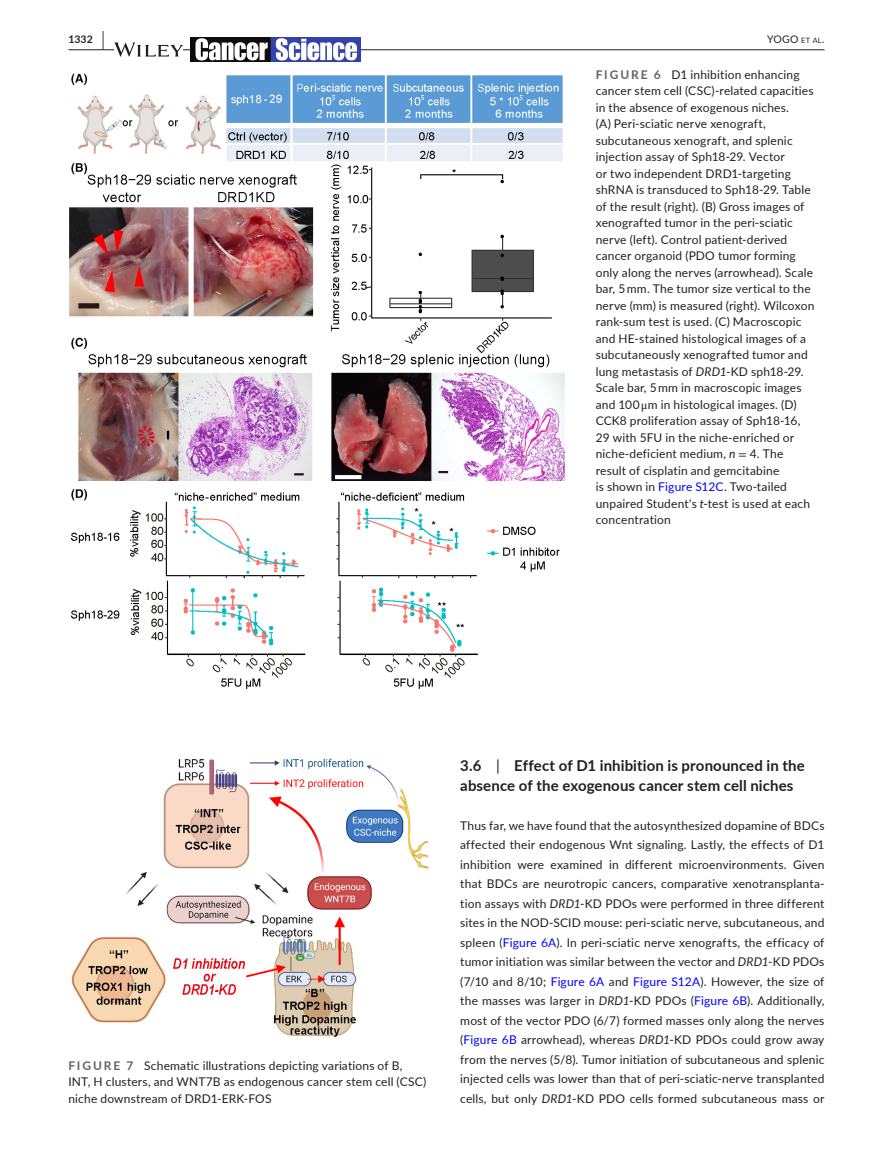
<style>
.page{position:relative;width:893px;height:1174px;background:#fff}
.page>*{position:absolute;margin:0;border:0;box-sizing:border-box;transform-origin:0 0}
.t1{font:700 15px/19.5px "Lato";letter-spacing:.005em;color:#231f20}
.t2{font:12px/16.5px "Lato";letter-spacing:.015em;color:#231f20}
.t3{font:10.5px "Lato";color:#231f20}
.t4{font:700 10.5px "Lato";color:#231f20}
.s1{font-size:19.5px}
.s2{font-size:7.35px}
.s3{font-weight:700;color:#636366}
.s4{font-style:italic}
.s5{font-family:"STIX"}
.s6{color:#00f}
.s7{font-weight:400}
</style>
<div class="page">
<hr style="left:68px;top:49px;width:756px;height:1px;background:#231f20">
<svg style="left:114px;top:42px;width:69px;height:15px"></svg>
<img style="left:191px;top:38px;width:170px;height:24px">
<img style="left:69px;top:73px;width:496px;height:616px">
<img style="left:72px;top:758px;width:357px;height:279px">
<p class="t4" style="left:68px;top:31px;width:37px">1332 <span class="s1">|</span></p>
<p class="t3" style="left:767px;top:31px;width:59px">YOGO <span class="s2">et al</span>.</p>
<p class="t2" style="left:596px;top:66px;width:220px"><span class="s3">FIGURE 6</span> D1 inhibition enhancing cancer stem cell (CSC)-related capacities in the absence of exogenous niches.<br>(A) Peri-sciatic nerve xenograft, subcutaneous xenograft, and splenic injection assay of Sph18-29. Vector<br>or two independent DRD1-targeting shRNA is transduced to Sph18-29. Table of the result (right). (B) Gross images of xenografted tumor in the peri-sciatic nerve (left). Control patient-derived cancer organoid (PDO tumor forming only along the nerves (arrowhead). Scale bar, 5 mm. The tumor size vertical to the nerve (mm) is measured (right). Wilcoxon rank-sum test is used. (C) Macroscopic and HE-stained histological images of a subcutaneously xenografted tumor and lung metastasis of <span class="s4">DRD1</span>-KD sph18-29.<br>Scale bar, 5 mm in macroscopic images and 100 <span class="s5">μ</span>m in histological images. (D)<br>CCK8 proliferation assay of Sph18-16, 29 with 5FU in the niche-enriched or niche-deficient medium, <span class="s4">n</span> <span class="s5">=</span> 4. The result of cisplatin and gemcitabine<br>is shown in <span class="s6">Figure S12C</span>. Two-tailed unpaired Student's <span class="s4">t</span>-test is used at each concentration</p>
<p class="t2" style="left:68px;top:1056px;width:359px"><span class="s3">FIGURE 7</span> Schematic illustrations depicting variations of B,<br>INT, H clusters, and WNT7B as endogenous cancer stem cell (CSC) niche downstream of DRD1-ERK-FOS</p>
<p class="t1" style="left:460px;top:755px;width:346px">3.6 <span class="s7">|</span> Effect of D1 inhibition is pronounced in the absence of the exogenous cancer stem cell niches</p>
<p class="t2" style="left:460px;top:815px;width:366px;line-height:19.5px;text-align:justify">Thus far, we have found that the autosynthesized dopamine of BDCs affected their endogenous Wnt signaling. Lastly, the effects of D1 inhibition were examined in different microenvironments. Given that BDCs are neurotropic cancers, comparative xenotransplanta&shy;tion assays with <span class="s4">DRD1</span>-KD PDOs were performed in three different sites in the NOD-SCID mouse: peri-sciatic nerve, subcutaneous, and spleen (<span class="s6">Figure 6A</span>). In peri-sciatic nerve xenografts, the efficacy of tumor initiation was similar between the vector and <span class="s4">DRD1</span>-KD PDOs (7/10 and 8/10; <span class="s6">Figure 6A</span> and <span class="s6">Figure S12A</span>). However, the size of the masses was larger in <span class="s4">DRD1</span>-KD PDOs (<span class="s6">Figure 6B</span>). Additionally, most of the vector PDO (6/7) formed masses only along the nerves (<span class="s6">Figure 6B</span> arrowhead), whereas <span class="s4">DRD1</span>-KD PDOs could grow away from the nerves (5/8). Tumor initiation of subcutaneous and splenic injected cells was lower than that of peri-sciatic-nerve transplanted cells, but only <span class="s4">DRD1</span>-KD PDO cells formed subcutaneous mass or</p>
</div>
